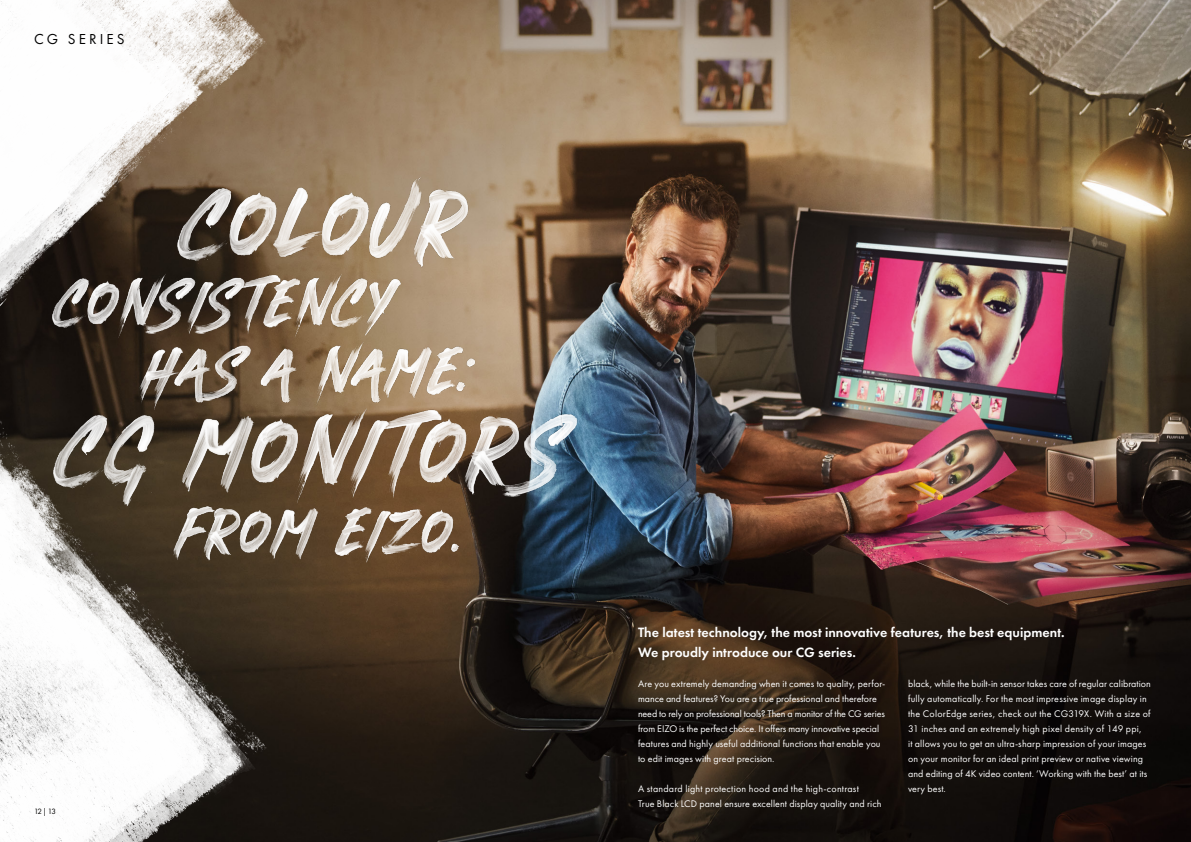
<style>
.page{position:relative;width:1191px;height:842px;background:#fff}
.page>*{position:absolute;margin:0;border:0;box-sizing:border-box;transform-origin:0 0}
.Rubrik{font:15px "Futura PT";letter-spacing:.205em;color:#000}
.Einleser_14_20{font:600 14px/20px "Futura PT";color:#fff}
.Copy_10_15{font:10px/15px "Futura PT";letter-spacing:.01em;color:#fff}
.t1{font:8px "Futura PT";color:#000}
</style>
<div class="page">
<img style="left:405px;top:0;width:786px;height:842px">
<img style="left:0;top:0;width:405px;height:842px">
<img style="left:24px;top:165px;width:595px;height:126px">
<img style="left:12px;top:390px;width:595px;height:125px">
<img style="left:0;top:266px;width:490px;height:86px">
<img style="left:41px;top:331px;width:535px;height:86px">
<img style="left:49px;top:492px;width:536px;height:87px">
<p class="Rubrik" style="left:34px;top:30px;width:92px">CG SERIES</p>
<p class="t1" style="left:34px;top:807px;width:23px">12|13</p>
<p class="Einleser_14_20" style="left:638px;top:622px;width:428px">The latest technology, the most innovative features, the best equipment.<br>We proudly introduce our CG series.</p>
<p class="Copy_10_15" style="left:908px;top:676px;width:244px">black, while the built-in sensor takes care of regular calibration fully automatically. For the most impressive image display in the ColorEdge series, check out the CG319X. With a size of 31 inches and an extremely high pixel density of 149 ppi,<br>it allows you to get an ultra-sharp impression of your images on your monitor for an ideal print preview or native viewing and editing of 4K video content. ‘Working with the best’ at its very best.</p>
<p class="Copy_10_15" style="left:638px;top:676px;width:249px">Are you extremely demanding when it comes to quality, perfor&shy;mance and features? You are a true professional and therefore need to rely on professional tools? Then a monitor of the CG series from EIZO is the perfect choice. It offers many innovative special features and highly useful additional functions that enable you to edit images with great precision.</p>
<p class="Copy_10_15" style="left:638px;top:781px;width:245px">A standard light protection hood and the high-contrast<br>True Black LCD panel ensure excellent display quality and rich</p>
</div>
